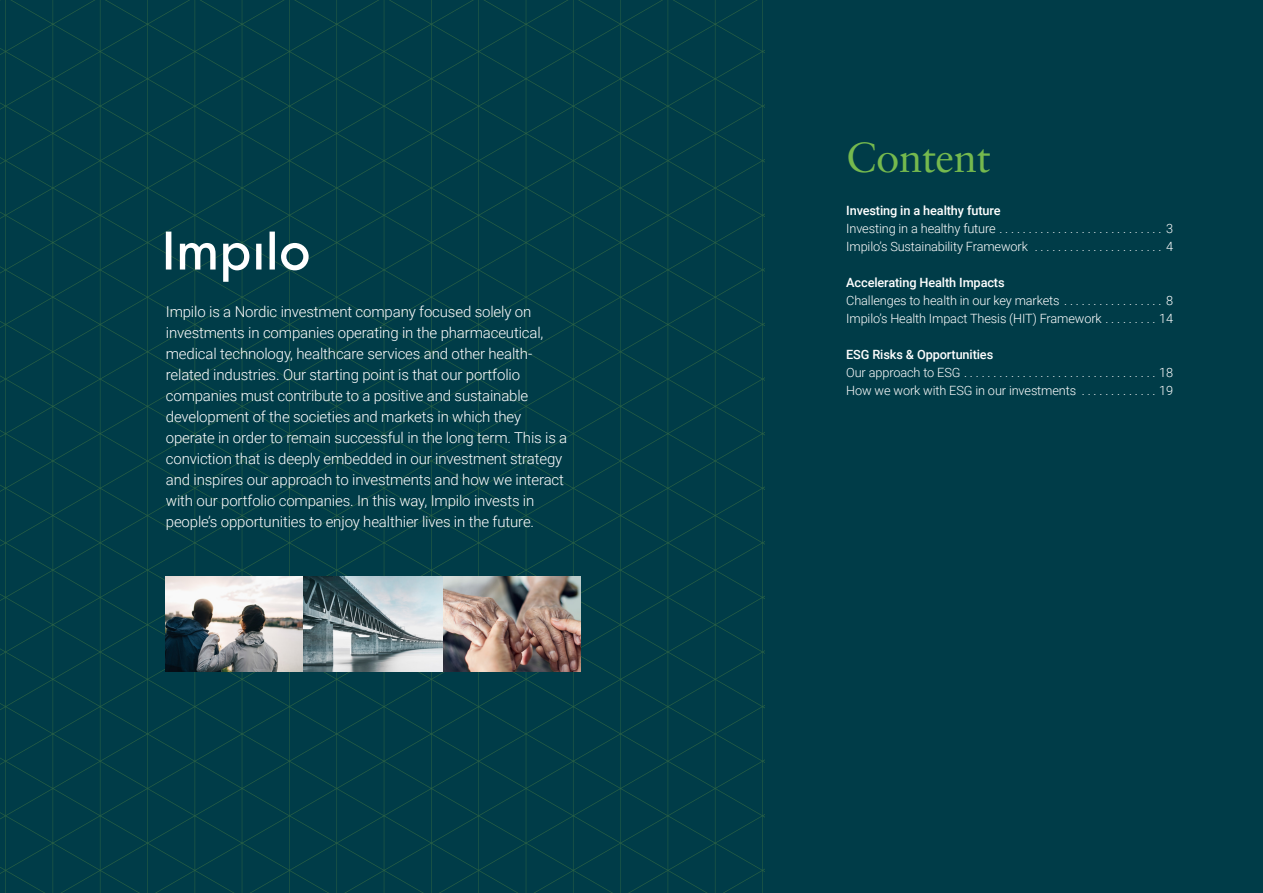
<style>
.page{position:relative;width:1263px;height:893px;background:#003c48}
.page>*{position:absolute;margin:0;border:0;box-sizing:border-box;transform-origin:0 0}
.Rubrik_28_pt{font:42px "Sabon LT Pro";letter-spacing:-.01em;color:#75b94e}
.Bröd{font:300 15px/21px "Roboto";letter-spacing:-.01em;color:#fff}
.Bröd-2{font:300 12.75px "Roboto";letter-spacing:-.01em;color:#fff}
.Bröd-3{font:500 12.75px "Roboto";letter-spacing:-.01em;color:#fff}
</style>
<div class="page">
<img style="left:0;top:0;width:764px;height:893px">
<svg style="left:166px;top:232px;width:143px;height:50px"></svg>
<img style="left:166px;top:577px;width:414px;height:94px">
<p class="Bröd" style="left:166px;top:300px;width:403px">Impilo is a Nordic investment company focused solely on investments in companies operating in the pharmaceutical, medical technology, healthcare services and other health&shy;related industries. Our starting point is that our portfolio companies must contribute to a positive and sustainable development of the societies and markets in which they operate in order to remain successful in the long term. This is a conviction that is deeply embedded in our investment strategy and inspires our approach to investments and how we interact with our portfolio companies. In this way, Impilo invests in people’s opportunities to enjoy healthier lives in the future.</p>
<p class="Rubrik_28_pt" style="left:846px;top:131px;width:146px">Content</p>
<p class="Bröd-3" style="left:846px;top:201px;width:156px">Investing in a healthy future</p>
<p class="Bröd-2" style="left:846px;top:219px;width:328px">Investing in a healthy future . . . . . . . . . . . . . . . . . . . . . . . . . . . . 3</p>
<p class="Bröd-2" style="left:846px;top:237px;width:328px">Impilo’s Sustainability Framework . . . . . . . . . . . . . . . . . . . . . . 4</p>
<p class="Bröd-3" style="left:846px;top:273px;width:160px">Accelerating Health Impacts</p>
<p class="Bröd-2" style="left:846px;top:291px;width:328px">Challenges to health in our key markets . . . . . . . . . . . . . . . . . 8</p>
<p class="Bröd-2" style="left:846px;top:309px;width:328px">Impilo’s Health Impact Thesis (HIT) Framework . . . . . . . . . 14</p>
<p class="Bröd-3" style="left:846px;top:345px;width:149px">ESG Risks &amp; Opportunities</p>
<p class="Bröd-2" style="left:846px;top:363px;width:328px">Our approach to ESG . . . . . . . . . . . . . . . . . . . . . . . . . . . . . . . . . 18</p>
<p class="Bröd-2" style="left:846px;top:381px;width:328px">How we work with ESG in our investments . . . . . . . . . . . . . 19</p>
</div>
